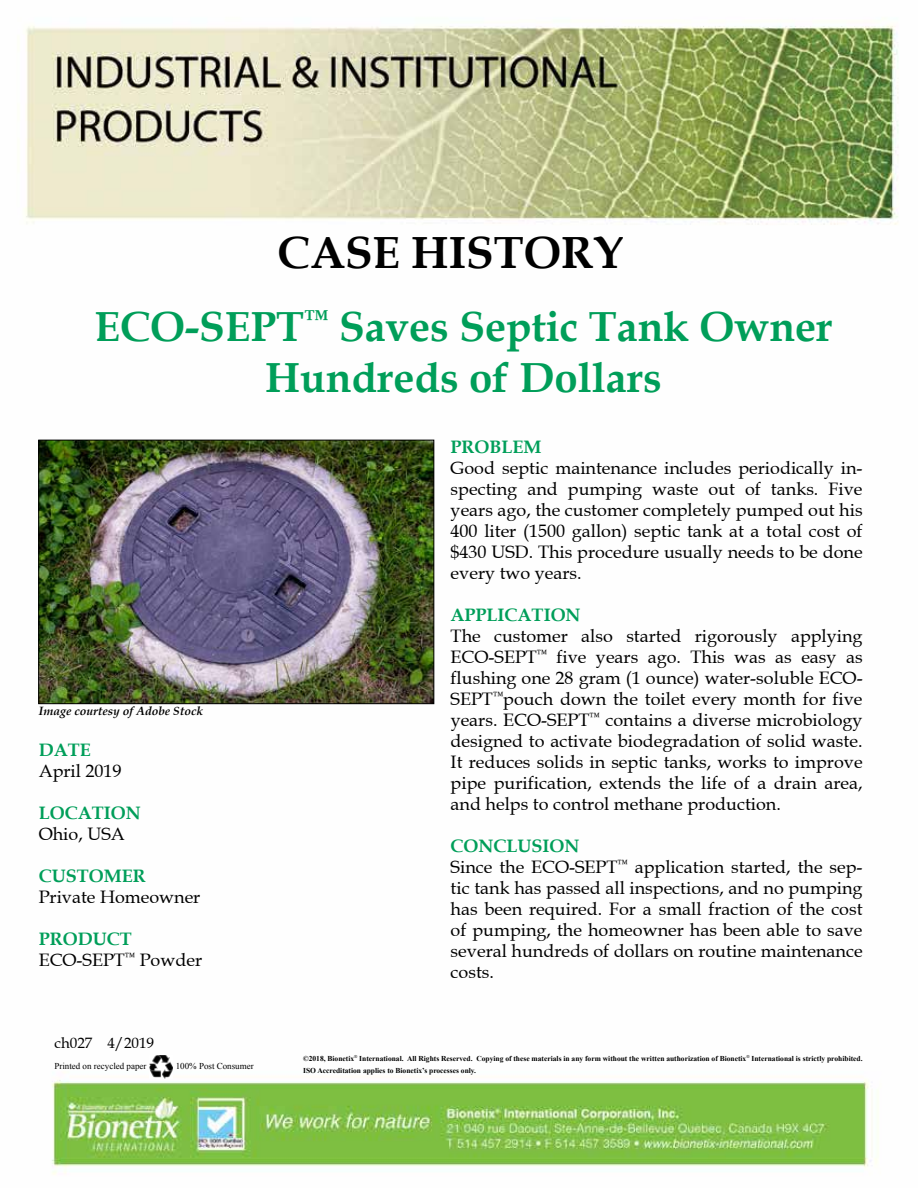
<style>
.page{position:relative;width:918px;height:1188px;background:#fff}
.page>*{position:absolute;margin:0;border:0;box-sizing:border-box;transform-origin:0 0}
.t1{font:700 45px "Book Antiqua";color:#000}
.t2{font:700 42px/50.4px "Book Antiqua";color:#009e59;text-align:center}
.t3{font:18px/21px "Book Antiqua";color:#000;text-align:justify}
.t4{font:700 18px "Book Antiqua";color:#009e59}
.t5{font:15px "Book Antiqua";color:#000}
.t6{font:italic 700 12px "Book Antiqua";color:#000}
.t7{font:9px "Times New Roman";color:#000}
.t8{font:700 7.5px/12px "Times New Roman";color:#000}
.s1{font-weight:700;color:#009e59}
</style>
<div class="page">
<img style="left:24px;top:25px;width:875px;height:1150px">
<img style="left:150px;top:1056px;width:22px;height:23px">
<img style="left:41px;top:442px;width:391px;height:260px">
<div style="left:39px;top:440px;width:395px;height:264px;border:1px solid #000"></div>
<h1 class="t1" style="left:278px;top:235px;width:348px">CASE HISTORY</h1>
<h2 class="t2" style="left:94px;top:306px;width:740px">ECO-SEPT<sup>™</sup> Saves Septic Tank Owner<br>Hundreds of Dollars</h2>
<p class="t6" style="left:39px;top:706px;width:166px">Image courtesy of Adobe Stock</p>
<p class="t4" style="left:39px;top:743px;width:54px">DATE</p>
<p class="t3" style="left:39px;top:762px;width:84px">April 2019</p>
<p class="t4" style="left:39px;top:806px;width:103px">LOCATION</p>
<p class="t3" style="left:39px;top:825px;width:88px">Ohio, USA</p>
<p class="t4" style="left:39px;top:869px;width:108px">CUSTOMER</p>
<p class="t3" style="left:39px;top:888px;width:163px">Private Homeowner</p>
<p class="t3" style="left:39px;top:930px;width:165px"><span class="s1">PRODUCT<br></span>ECO-SEPT<sup>™</sup> Powder</p>
<p class="t5" style="left:55px;top:1036px;width:101px">ch027 4/2019</p>
<p class="t7" style="left:54px;top:1063px;width:94px">Printed on recycled paper</p>
<p class="t7" style="left:176px;top:1063px;width:80px">100% Post Consumer</p>
<p class="t4" style="left:451px;top:440px;width:92px">PROBLEM</p>
<p class="t3" style="left:451px;top:459px;width:414px">Good septic maintenance includes periodically in&shy;specting and pumping waste out of tanks. Five years ago, the customer completely pumped out his 400 liter (1500 gallon) septic tank at a total cost of $430 USD. This procedure usually needs to be done every two years.</p>
<p class="t4" style="left:451px;top:608px;width:131px">APPLICATION</p>
<p class="t3" style="left:451px;top:628px;width:414px">The customer also started rigorously applying ECO-SEPT<sup>™</sup> five years ago. This was as easy as flushing one 28 gram (1 ounce) water-soluble ECO-SEPT<sup>™</sup>pouch down the toilet every month for five years. ECO-SEPT<sup>™</sup> contains a diverse microbiology designed to activate biodegradation of solid waste.<br>It reduces solids in septic tanks, works to improve pipe purification, extends the life of a drain area, and helps to control methane production.</p>
<p class="t3" style="left:451px;top:837px;width:413px;text-align:left"><span class="s1">CONCLUSION<br></span>Since the ECO-SEPT<sup>™</sup> application started, the sep&shy;tic tank has passed all inspections, and no pumping has been required. For a small fraction of the cost of pumping, the homeowner has been able to save several hundreds of dollars on routine maintenance costs.</p>
<p class="t8" style="left:303px;top:1053px;width:561px">©2018, Bionetix<sup>®</sup> International. All Rights Reserved. Copying of these materials in any form without the written authorization of Bionetix<sup>®</sup> International is strictly prohibited.<br>ISO Accreditation applies to Bionetix’s processes only.</p>
</div>
